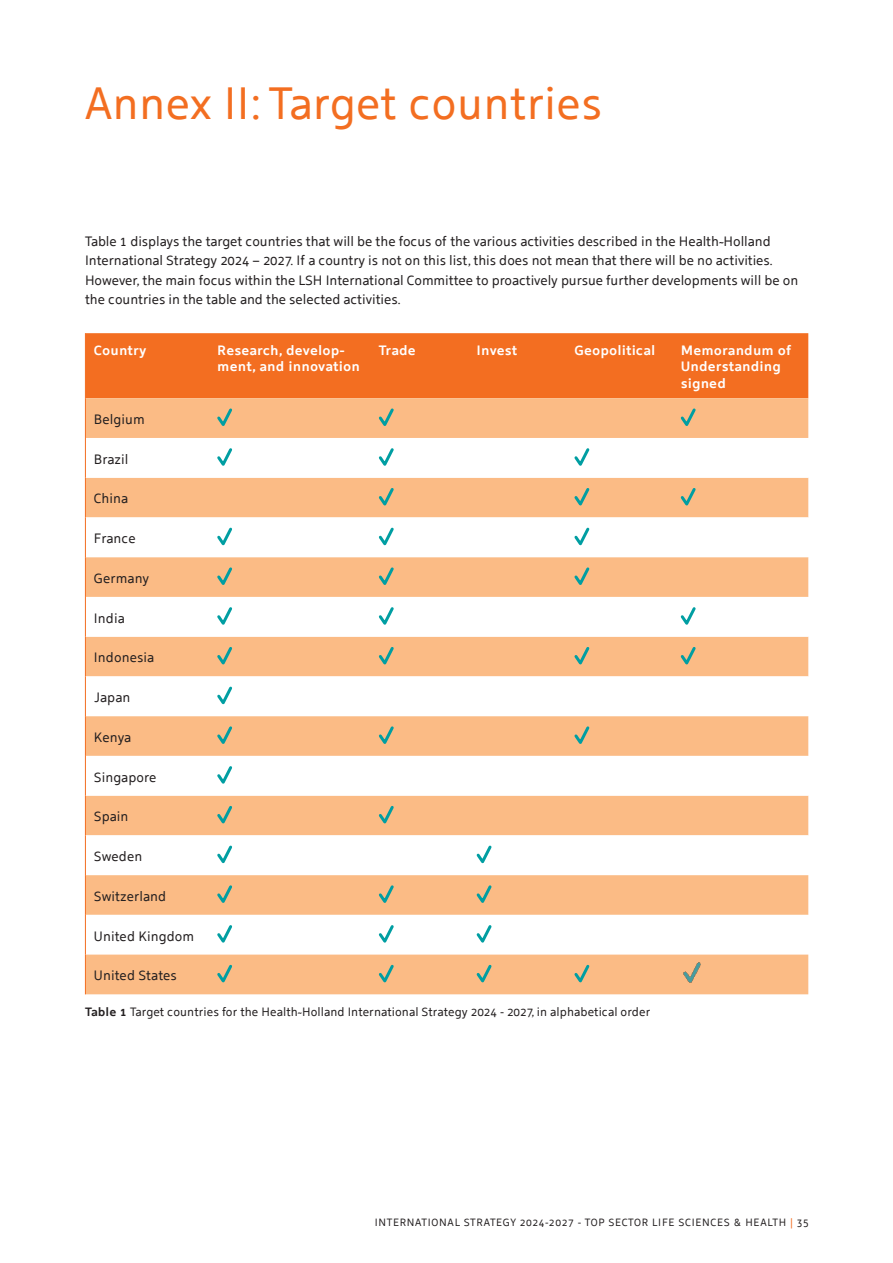
<style>
.page{position:relative;width:893px;height:1263px;background:#fff}
.page>*{position:absolute;margin:0;border:0;box-sizing:border-box;transform-origin:0 0}
.brood{font:45px "Holland Sans";color:#f36e21}
.brood-2{font:13.5px/19.5px "Holland Sans";letter-spacing:-.01em;color:#231f20}
.t1{font:700 13.5px/16.2px "Holland Sans";color:#fff}
.bijschrift{font:12px "Holland Sans";color:#231f20}
.t2{font:10.5px "Holland Sans";letter-spacing:.06em;color:#231f20}
.s1{font-weight:700}
.s2{color:#f36e21}
</style>
<div class="page">
<div style="left:86px;top:333px;width:722px;height:65px;background:#f36e21"></div>
<div style="left:86px;top:398px;width:722px;height:40px;background:#fbbb85"></div>
<svg style="left:86px;top:477px;width:722px;height:438px;fill:#fbbb85"></svg>
<hr style="left:85px;top:333px;width:1px;height:65px;background:#f36e21">
<hr style="left:85px;top:398px;width:1px;height:40px;background:#f36e21">
<hr style="left:85px;top:438px;width:1px;height:40px;background:#f36e21">
<hr style="left:85px;top:478px;width:1px;height:39px;background:#f36e21">
<hr style="left:85px;top:517px;width:1px;height:40px;background:#f36e21">
<hr style="left:85px;top:557px;width:1px;height:40px;background:#f36e21">
<hr style="left:85px;top:597px;width:1px;height:40px;background:#f36e21">
<hr style="left:85px;top:637px;width:1px;height:39px;background:#f36e21">
<hr style="left:85px;top:676px;width:1px;height:40px;background:#f36e21">
<hr style="left:85px;top:716px;width:1px;height:40px;background:#f36e21">
<hr style="left:85px;top:756px;width:1px;height:40px;background:#f36e21">
<hr style="left:85px;top:796px;width:1px;height:39px;background:#f36e21">
<hr style="left:85px;top:835px;width:1px;height:40px;background:#f36e21">
<hr style="left:85px;top:875px;width:1px;height:40px;background:#f36e21">
<hr style="left:85px;top:915px;width:1px;height:39px;background:#f36e21">
<svg style="left:215px;top:406px;width:20px;height:24px"></svg>
<svg style="left:376px;top:406px;width:20px;height:24px"></svg>
<svg style="left:678px;top:406px;width:20px;height:24px"></svg>
<svg style="left:217px;top:448px;width:15px;height:18px"></svg>
<svg style="left:378px;top:448px;width:16px;height:18px"></svg>
<svg style="left:574px;top:448px;width:16px;height:18px"></svg>
<svg style="left:376px;top:485px;width:20px;height:25px"></svg>
<svg style="left:572px;top:485px;width:20px;height:25px"></svg>
<svg style="left:678px;top:485px;width:20px;height:25px"></svg>
<svg style="left:215px;top:525px;width:20px;height:25px"></svg>
<svg style="left:376px;top:525px;width:20px;height:25px"></svg>
<svg style="left:572px;top:525px;width:20px;height:25px"></svg>
<svg style="left:215px;top:565px;width:20px;height:24px"></svg>
<svg style="left:376px;top:565px;width:20px;height:24px"></svg>
<svg style="left:572px;top:565px;width:20px;height:24px"></svg>
<svg style="left:215px;top:605px;width:20px;height:24px"></svg>
<svg style="left:376px;top:605px;width:20px;height:24px"></svg>
<svg style="left:678px;top:605px;width:20px;height:24px"></svg>
<svg style="left:215px;top:644px;width:20px;height:25px"></svg>
<svg style="left:376px;top:644px;width:20px;height:25px"></svg>
<svg style="left:572px;top:644px;width:20px;height:25px"></svg>
<svg style="left:678px;top:644px;width:20px;height:25px"></svg>
<svg style="left:215px;top:684px;width:20px;height:25px"></svg>
<svg style="left:215px;top:724px;width:20px;height:24px"></svg>
<svg style="left:376px;top:724px;width:20px;height:24px"></svg>
<svg style="left:572px;top:724px;width:20px;height:24px"></svg>
<svg style="left:215px;top:763px;width:20px;height:25px"></svg>
<svg style="left:215px;top:803px;width:20px;height:25px"></svg>
<svg style="left:376px;top:803px;width:20px;height:25px"></svg>
<svg style="left:215px;top:843px;width:20px;height:24px"></svg>
<svg style="left:474px;top:843px;width:20px;height:24px"></svg>
<svg style="left:215px;top:883px;width:20px;height:24px"></svg>
<svg style="left:376px;top:883px;width:20px;height:24px"></svg>
<svg style="left:474px;top:883px;width:20px;height:24px"></svg>
<svg style="left:217px;top:925px;width:15px;height:18px"></svg>
<svg style="left:378px;top:925px;width:16px;height:18px"></svg>
<svg style="left:476px;top:925px;width:16px;height:18px"></svg>
<div style="left:85px;top:954px;width:723px;height:40px;background:#fbbb85"></div>
<img style="left:667px;top:954px;width:51px;height:40px">
<p class="brood" style="left:85px;top:69px;width:519px">Annex II: Target countries</p>
<p class="brood-2" style="left:85px;top:230px;width:715px">Table 1 displays the target countries that will be the focus of the various activities described in the Health~Holland International Strategy 2024 – 2027. If a country is not on this list, this does not mean that there will be no activities.<br>However, the main focus within the LSH International Committee to proactively pursue further developments will be on the countries in the table and the selected activities.</p>
<p class="t1" style="left:94px;top:341px;width:54px">Country</p>
<p class="t1" style="left:217px;top:341px;width:144px">Research, develop&shy;ment, and innovation</p>
<p class="t1" style="left:379px;top:341px;width:39px">Trade</p>
<p class="t1" style="left:477px;top:341px;width:42px">Invest</p>
<p class="t1" style="left:574px;top:341px;width:83px">Geopolitical</p>
<p class="t1" style="left:681px;top:341px;width:112px">Memorandum of<br>Understanding signed</p>
<p class="brood-2" style="left:94px;top:408px;width:52px">Belgium</p>
<p class="brood-2" style="left:94px;top:448px;width:36px">Brazil</p>
<p class="brood-2" style="left:94px;top:488px;width:36px">China</p>
<p class="brood-2" style="left:94px;top:527px;width:44px">France</p>
<p class="brood-2" style="left:94px;top:567px;width:57px">Germany</p>
<p class="brood-2" style="left:94px;top:607px;width:32px">India</p>
<p class="brood-2" style="left:94px;top:647px;width:62px">Indonesia</p>
<p class="brood-2" style="left:94px;top:686px;width:38px">Japan</p>
<p class="brood-2" style="left:94px;top:726px;width:39px">Kenya</p>
<p class="brood-2" style="left:94px;top:766px;width:64px">Singapore</p>
<p class="brood-2" style="left:94px;top:806px;width:36px">Spain</p>
<p class="brood-2" style="left:94px;top:845px;width:50px">Sweden</p>
<p class="brood-2" style="left:94px;top:885px;width:74px">Switzerland</p>
<p class="brood-2" style="left:94px;top:925px;width:102px">United Kingdom</p>
<p class="brood-2" style="left:94px;top:965px;width:85px">United States</p>
<p class="bijschrift" style="left:85px;top:1003px;width:567px"><span class="s1">Table 1</span> Target countries for the Health~Holland International Strategy 2024 - 2027, in alphabetical order</p>
<p class="t2" style="left:375px;top:1214px;width:436px">INTERNATIONAL STRATEGY 2024-2027 - TOP SECTOR LIFE SCIENCES &amp; HEALTH <span class="s2">|</span> 35</p>
</div>
